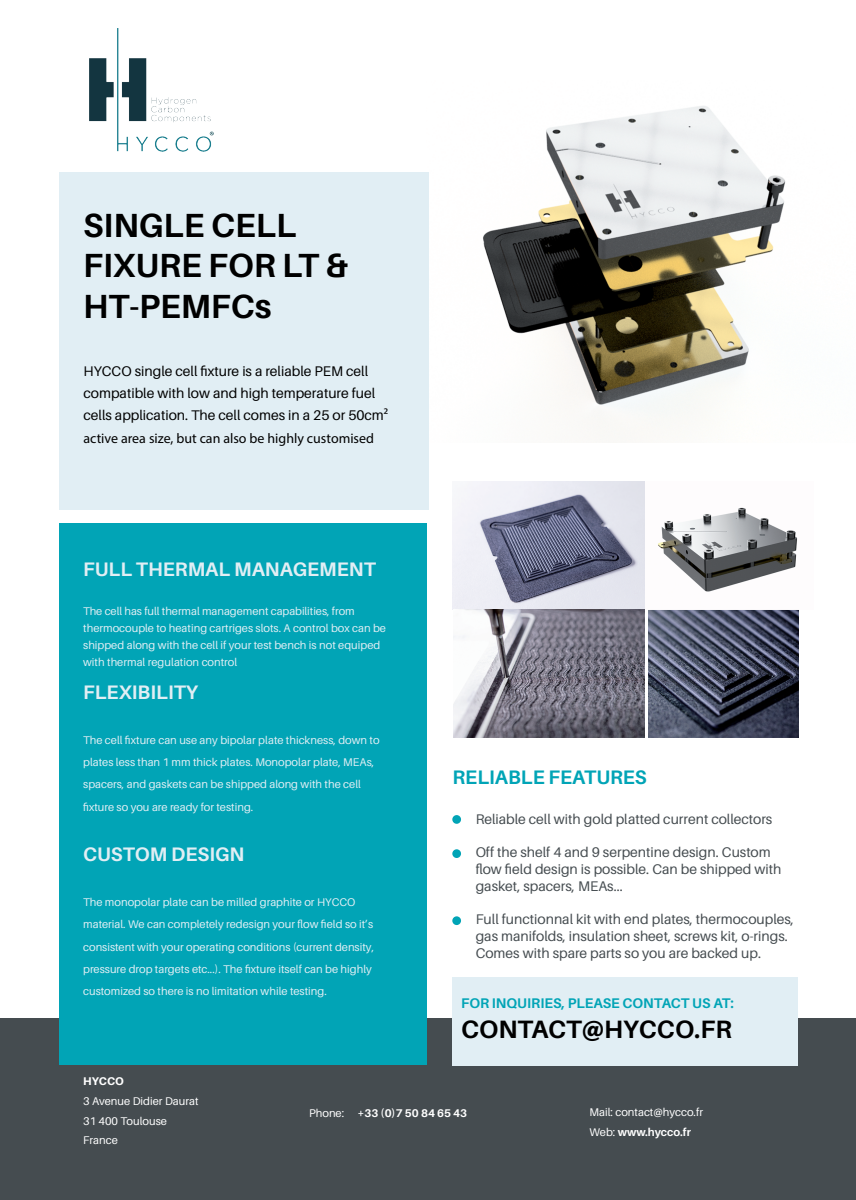
<style>
.page{position:relative;width:856px;height:1200px;background:#fff}
.page>*{position:absolute;margin:0;border:0;box-sizing:border-box;transform-origin:0 0}
.t1{font:700 33.5px/40.2px "Aileron";color:#000}
.t2{font:700 25.12px "Aileron";color:#000}
.t3{font:700 19.5px "Aileron";color:#e1eef4}
.t4{font:700 19.5px "Aileron";color:#01a4b6}
.t5{font:14px/16.8px "Aileron";color:#454c50}
.t6{font:14px/22.4px "Aileron";color:#000}
.t7{font:14px "Myriad Pro";color:#000}
.t8{font:700 14px "Aileron";color:#01a4b6}
.t9{font:11.12px/22.4px "Aileron";color:#e1eef4}
.t10{font:11.12px/19.5px "Aileron";color:#fff}
.t11{font:700 11.12px "Aileron";color:#fff}
.t12{font:800 11.12px "Aileron";color:#fff}
.s1{font-family:"Myriad Pro"}
.s2{font-weight:400}
.s3{font-weight:700}
</style>
<div class="page">
<div style="left:0;top:1019px;width:855px;height:181px;background:#454c50"></div>
<img style="left:648px;top:610px;width:150px;height:127px">
<img style="left:452px;top:482px;width:346px;height:128px">
<img style="left:454px;top:610px;width:190px;height:127px">
<img style="left:428px;top:106px;width:358px;height:337px">
<div style="left:452px;top:977px;width:346px;height:89px;background:#e1eef4"></div>
<div style="left:452px;top:916px;width:9px;height:9px;background:#01a4b6;border-radius:50%"></div>
<div style="left:452px;top:849px;width:9px;height:9px;background:#01a4b6;border-radius:50%"></div>
<div style="left:452px;top:815px;width:9px;height:9px;background:#01a4b6;border-radius:50%"></div>
<div style="left:59px;top:523px;width:367px;height:541px;background:#01a4b6"></div>
<div style="left:59px;top:172px;width:369px;height:338px;background:#e1eef4"></div>
<img style="left:90px;top:29px;width:123px;height:122px">
<h1 class="t1" style="left:83px;top:206px;width:266px">SINGLE CELL<br>FIXURE FOR LT &amp;<br>HT-PEMFCs</h1>
<p class="t6" style="left:83px;top:360px;width:306px">HYCCO single cell fixture is a reliable PEM cell compatible with low and high temperature fuel cells application. The cell comes in a 25 or 50cm<span class="s1">²</span></p>
<p class="t7" style="left:83px;top:429px;width:292px">active area size, but can also be highly customised</p>
<h3 class="t3" style="left:83px;top:558px;width:294px">FULL THERMAL MANAGEMENT</h3>
<p class="t9" style="left:83px;top:603px;width:304px;line-height:16.8px">The cell has full thermal management capabilities, from thermocouple to heating cartriges slots. A control box can be shipped along with the cell if your test bench is not equiped with thermal regulation control</p>
<h3 class="t3" style="left:83px;top:681px;width:116px">FLEXIBILITY</h3>
<p class="t9" style="left:83px;top:729px;width:298px">The cell fixture can use any bipolar plate thickness, down to plates less than 1 mm thick plates. Monopolar plate, MEAs, spacers, and gaskets can be shipped along with the cell fixture so you are ready for testing.</p>
<h3 class="t3" style="left:83px;top:843px;width:163px">CUSTOM DESIGN</h3>
<p class="t9" style="left:83px;top:891px;width:292px">The monopolar plate can be milled graphite or HYCCO material. We can completely redesign your flow field so it’s consistent with your operating conditions (current density, pressure drop targets etc...). The fixture itself can be highly customized so there is no limitation while testing.</p>
<h3 class="t4" style="left:452px;top:766px;width:196px">RELIABLE FEATURES</h3>
<p class="t5" style="left:475px;top:811px;width:298px">Reliable cell with gold platted current collectors</p>
<p class="t5" style="left:475px;top:844px;width:307px">Off the shelf 4 and 9 serpentine design. Custom flow field design is possible. Can be shipped with gasket, spacers, MEAs...</p>
<p class="t5" style="left:475px;top:911px;width:320px">Full functionnal kit with end plates, thermocouples, gas manifolds, insulation sheet, screws kit, o-rings.<br>Comes with spare parts so you are backed up.</p>
<p class="t8" style="left:461px;top:996px;width:274px">FOR INQUIRIES, PLEASE CONTACT US AT:</p>
<h2 class="t2" style="left:461px;top:1016px;width:272px">CONTACT@HYCCO.FR</h2>
<p class="t12" style="left:83px;top:1075px;width:42px">HYCCO</p>
<p class="t10" style="left:83px;top:1092px;width:117px">3 Avenue Didier Daurat<br>31 400 Toulouse<br>France</p>
<p class="t11" style="left:309px;top:1107px;width:160px"><span class="s2">Phone:</span> +33 (0)7 50 84 65 43</p>
<p class="t10" style="left:589px;top:1103px;width:115px">Mail: contact@hycco.fr<br>Web: <span class="s3">www.hycco.fr</span></p>
</div>
